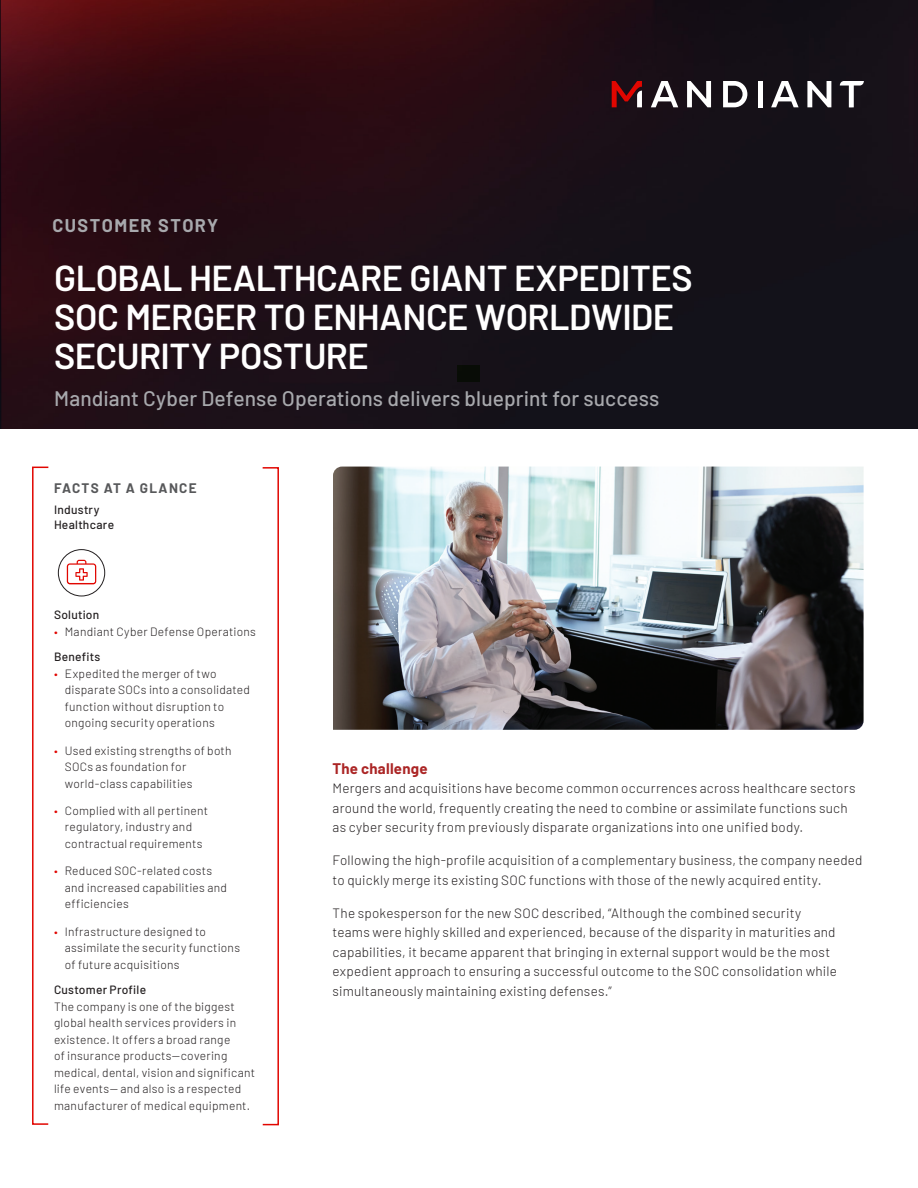
<style>
.page{position:relative;width:918px;height:1188px;background:#fff}
.page>*{position:absolute;margin:0;border:0;box-sizing:border-box;transform-origin:0 0}
.Main_Document_Headli{font:600 36px/39px "Barlow";letter-spacing:-.015em;color:#fff}
.Subhead_Main_Sent_Ca{font:500 21px "Barlow";letter-spacing:.005em;color:#a8a9ad}
.Document_Type_ALL_CA{font:700 18px "Barlow";letter-spacing:.08em;color:#a8a9ad}
.L1_Subhead-10_12_Sen{font:700 15px "Barlow";letter-spacing:.015em;color:#ab2525}
.Body_Text_Light_9_13{font:300 13.5px/19.5px "Barlow";letter-spacing:.015em;color:#231f20}
.HIGHLIGHTS_Head_ALL{font:700 13.5px "Barlow";letter-spacing:.095em;color:#57585a}
.Sidebar_Subhead_Medi{font:300 12px/16.5px "Barlow";letter-spacing:.025em;color:#231f20}
.Sidebar_Subhead_Medi-2{font:500 12px "Barlow";letter-spacing:.02em;color:#231f20}
.s1{color:#e10600}
.s2{font-weight:500}
</style>
<div class="page">
<img style="left:0;top:0;width:918px;height:428px">
<svg style="left:651px;top:81px;width:27px;height:26px"></svg>
<svg style="left:687px;top:81px;width:24px;height:26px"></svg>
<svg style="left:723px;top:81px;width:24px;height:26px"></svg>
<hr style="left:758px;top:81px;width:4px;height:26px;background:#fff">
<svg style="left:771px;top:81px;width:28px;height:26px"></svg>
<svg style="left:807px;top:81px;width:24px;height:26px"></svg>
<svg style="left:840px;top:81px;width:24px;height:27px"></svg>
<svg style="left:612px;top:81px;width:30px;height:26px"></svg>
<div style="left:262px;top:467px;width:17px;height:658px;border:2px solid #e10600"></div>
<div style="left:32px;top:467px;width:17px;height:658px;border:2px solid #e10600"></div>
<svg style="left:58px;top:550px;width:47px;height:46px"></svg>
<div style="left:58px;top:549px;width:47px;height:47px;border:1px solid #231f20;border-radius:50%"></div>
<svg style="left:67px;top:560px;width:29px;height:24px"></svg>
<img style="left:333px;top:467px;width:531px;height:263px">
<div style="left:457px;top:366px;width:23px;height:16px;background:#080c06"></div>
<p class="Document_Type_ALL_CA" style="left:52px;top:213px;width:167px">CUSTOMER STORY</p>
<p class="Main_Document_Headli" style="left:54px;top:256px;width:640px">GLOBAL HEALTHCARE GIANT EXPEDITES<br>SOC MERGER TO ENHANCE WORLDWIDE<br>SECURITY POSTURE</p>
<p class="Subhead_Main_Sent_Ca" style="left:54px;top:384px;width:607px">Mandiant Cyber Defense Operations delivers blueprint for success</p>
<p class="HIGHLIGHTS_Head_ALL" style="left:54px;top:478px;width:144px">FACTS AT A GLANCE</p>
<p class="Sidebar_Subhead_Medi-2" style="left:54px;top:501px;width:47px">Industry</p>
<p class="Sidebar_Subhead_Medi-2" style="left:54px;top:516px;width:62px">Healthcare</p>
<p class="Sidebar_Subhead_Medi-2" style="left:54px;top:606px;width:47px">Solution</p>
<p class="Sidebar_Subhead_Medi" style="left:54px;top:622px;width:204px"><span class="s1">•</span> Mandiant Cyber Defense Operations</p>
<p class="Sidebar_Subhead_Medi-2" style="left:54px;top:648px;width:48px">Benefits</p>
<p class="Sidebar_Subhead_Medi" style="left:65px;top:664px;width:187px;text-indent:-11px"><span class="s1">•</span> Expedited the merger of two disparate SOCs into a consolidated function without disruption to ongoing security operations</p>
<p class="Sidebar_Subhead_Medi" style="left:65px;top:741px;width:168px;text-indent:-11px"><span class="s1">•</span> Used existing strengths of both<br>SOCs as foundation for world-class capabilities</p>
<p class="Sidebar_Subhead_Medi" style="left:54px;top:801px;width:156px;text-align:center"><span class="s1">•</span> Complied with all pertinent regulatory, industry and contractual requirements</p>
<p class="Sidebar_Subhead_Medi" style="left:65px;top:862px;width:164px;text-indent:-11px"><span class="s1">•</span> Reduced SOC-related costs and increased capabilities and efficiencies</p>
<p class="Sidebar_Subhead_Medi" style="left:65px;top:922px;width:177px;text-indent:-11px"><span class="s1">•</span> Infrastructure designed to assimilate the security functions of future acquisitions</p>
<p class="Sidebar_Subhead_Medi" style="left:54px;top:981px;width:203px"><span class="s2">Customer Profile<br></span>The company is one of the biggest global health services providers in existence. It offers a broad range<br>of insurance products—covering medical, dental, vision and significant life events— and also is a respected manufacturer of medical equipment.</p>
<p class="L1_Subhead-10_12_Sen" style="left:333px;top:757px;width:96px">The challenge</p>
<p class="Body_Text_Light_9_13" style="left:333px;top:777px;width:524px">Mergers and acquisitions have become common occurrences across healthcare sectors around the world, frequently creating the need to combine or assimilate functions such as cyber security from previously disparate organizations into one unified body.</p>
<p class="Body_Text_Light_9_13" style="left:333px;top:849px;width:532px">Following the high-profile acquisition of a complementary business, the company needed to quickly merge its existing SOC functions with those of the newly acquired entity.</p>
<p class="Body_Text_Light_9_13" style="left:333px;top:902px;width:506px">The spokesperson for the new SOC described, “Although the combined security teams were highly skilled and experienced, because of the disparity in maturities and capabilities, it became apparent that bringing in external support would be the most expedient approach to ensuring a successful outcome to the SOC consolidation while simultaneously maintaining existing defenses.”</p>
</div>
